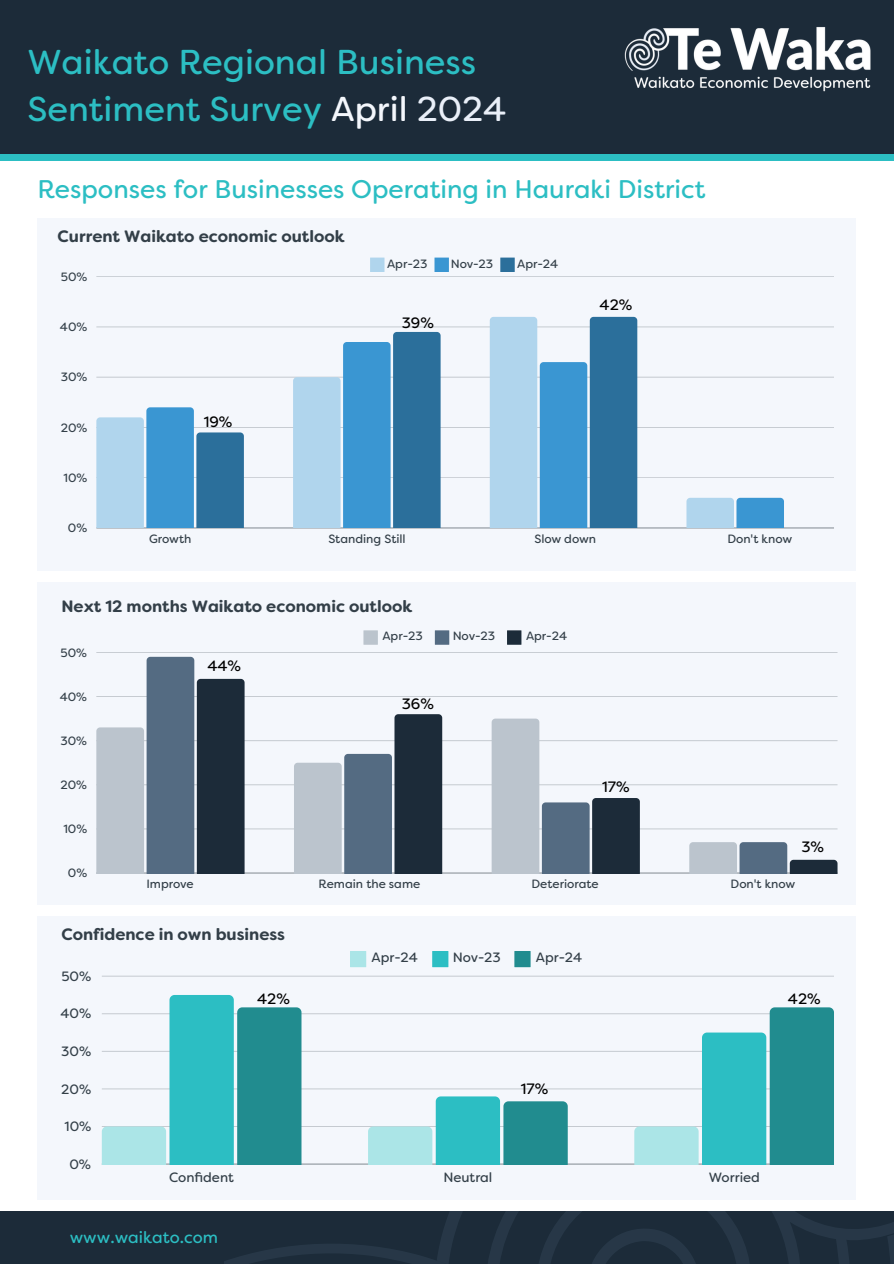
<style>
.page{position:relative;width:894px;height:1264px;background:#fff}
.page>*{position:absolute;margin:0;border:0;box-sizing:border-box;transform-origin:0 0}
.t1{font:34.5px/47.2px "Filson Soft";color:#2cbec3}
.t2{font:25.5px "Filson Soft";color:#2cbec3}
.t3{font:700 16.5px "Filson Soft";color:#333f48}
.t4{font:16.5px "Filson Soft";color:#2cbec3}
.t5{font:15px "Filson Soft";color:#000}
.t6{font:13.5px "Filson Soft";color:#333f48}
.t7{font:12px "Filson Soft";color:#333f48}
.s1{color:#f4f7fc}
.s2{color:#e9eff8}
</style>
<div class="page">
<div style="left:0;top:0;width:893px;height:155px;background:#1c2b39"></div>
<img style="left:624px;top:27px;width:246px;height:65px">
<div style="left:0;top:154px;width:893px;height:7px;background:#2cbec3"></div>
<div style="left:0;top:1211px;width:893px;height:52px;background:#1c2b39"></div>
<svg style="left:224px;top:1211px;width:669px;height:52px"></svg>
<div style="left:37px;top:218px;width:818px;height:353px;background:#f4f7fc"></div>
<div style="left:370px;top:257px;width:14px;height:15px;background:#b0d5ed"></div>
<div style="left:434px;top:257px;width:15px;height:15px;background:#3a96d2"></div>
<div style="left:500px;top:257px;width:14px;height:15px;background:#2b6f9b"></div>
<hr style="left:96px;top:527px;width:737px;height:1px;background:#333f48">
<hr style="left:96px;top:477px;width:737px;height:1px;background:#333f48">
<hr style="left:96px;top:427px;width:737px;height:1px;background:#333f48">
<hr style="left:96px;top:377px;width:737px;height:1px;background:#333f48">
<hr style="left:96px;top:327px;width:737px;height:1px;background:#333f48">
<hr style="left:96px;top:276px;width:737px;height:1px;background:#333f48">
<svg style="left:96px;top:407px;width:148px;height:121px;background:#72acd1"></svg>
<svg style="left:293px;top:332px;width:147px;height:196px"></svg>
<svg style="left:489px;top:317px;width:148px;height:211px;background:#6fa8cd"></svg>
<svg style="left:686px;top:498px;width:97px;height:30px;background:#79b7e0"></svg>
<div style="left:37px;top:916px;width:819px;height:283px;background:#f4f7fc"></div>
<svg style="left:350px;top:951px;width:16px;height:16px"></svg>
<svg style="left:432px;top:951px;width:16px;height:16px"></svg>
<svg style="left:514px;top:951px;width:16px;height:16px"></svg>
<hr style="left:102px;top:1163px;width:731px;height:1px;background:#333f48">
<hr style="left:102px;top:1126px;width:731px;height:1px;background:#333f48">
<hr style="left:102px;top:1088px;width:731px;height:1px;background:#333f48">
<hr style="left:102px;top:1051px;width:731px;height:1px;background:#333f48">
<hr style="left:102px;top:1013px;width:731px;height:1px;background:#333f48">
<hr style="left:102px;top:975px;width:731px;height:1px;background:#333f48">
<svg style="left:102px;top:995px;width:199px;height:169px"></svg>
<svg style="left:368px;top:1096px;width:199px;height:68px"></svg>
<svg style="left:634px;top:1007px;width:199px;height:157px"></svg>
<div style="left:37px;top:582px;width:819px;height:322px;background:#f4f7fc"></div>
<svg style="left:363px;top:630px;width:15px;height:14px"></svg>
<svg style="left:435px;top:630px;width:14px;height:14px"></svg>
<svg style="left:507px;top:630px;width:14px;height:14px"></svg>
<hr style="left:96px;top:872px;width:741px;height:1px;background:#333f48">
<hr style="left:96px;top:828px;width:741px;height:1px;background:#333f48">
<hr style="left:96px;top:784px;width:741px;height:1px;background:#333f48">
<hr style="left:96px;top:740px;width:741px;height:1px;background:#333f48">
<hr style="left:96px;top:696px;width:741px;height:1px;background:#333f48">
<hr style="left:96px;top:652px;width:741px;height:1px;background:#333f48">
<svg style="left:96px;top:657px;width:148px;height:216px"></svg>
<svg style="left:294px;top:714px;width:148px;height:159px"></svg>
<svg style="left:491px;top:718px;width:148px;height:155px"></svg>
<svg style="left:689px;top:842px;width:148px;height:31px"></svg>
<h2 class="t1" style="left:27px;top:41px;width:480px">Waikato Regional Business<br>Sentiment Survey <span class="s1">April</span> <span class="s2">2024</span></h2>
<p class="t2" style="left:37px;top:179px;width:669px">Responses for Businesses Operating in Hauraki District</p>
<p class="t3" style="left:57px;top:230px;width:289px">Current Waikato economic outlook</p>
<p class="t7" style="left:61px;top:272px;width:28px">50%</p>
<p class="t7" style="left:60px;top:322px;width:29px">40%</p>
<p class="t7" style="left:61px;top:373px;width:28px">30%</p>
<p class="t7" style="left:61px;top:423px;width:28px">20%</p>
<p class="t7" style="left:64px;top:473px;width:25px">10%</p>
<h3 class="t5" style="left:204px;top:416px;width:30px">19%</h3>
<p class="t7" style="left:387px;top:259px;width:42px">Apr-23</p>
<p class="t7" style="left:450px;top:259px;width:44px">Nov-23</p>
<p class="t7" style="left:517px;top:259px;width:43px">Apr-24</p>
<p class="t5" style="left:401px;top:317px;width:34px">39%</p>
<p class="t5" style="left:599px;top:299px;width:34px">42%</p>
<p class="t7" style="left:68px;top:523px;width:21px">0%</p>
<p class="t7" style="left:149px;top:534px;width:44px">Growth</p>
<p class="t7" style="left:328px;top:534px;width:79px">Standing Still</p>
<p class="t7" style="left:534px;top:534px;width:63px">Slow down</p>
<p class="t7" style="left:727px;top:534px;width:66px">Don't know</p>
<p class="t3" style="left:61px;top:600px;width:352px">Next 12 months Waikato economic outlook</p>
<p class="t7" style="left:60px;top:648px;width:28px">50%</p>
<p class="t7" style="left:60px;top:692px;width:29px">40%</p>
<p class="t7" style="left:60px;top:736px;width:28px">30%</p>
<p class="t7" style="left:60px;top:780px;width:28px">20%</p>
<p class="t7" style="left:63px;top:824px;width:25px">10%</p>
<p class="t7" style="left:68px;top:868px;width:21px">0%</p>
<p class="t5" style="left:207px;top:660px;width:35px">44%</p>
<p class="t7" style="left:382px;top:631px;width:42px">Apr-23</p>
<p class="t7" style="left:452px;top:631px;width:44px">Nov-23</p>
<p class="t7" style="left:526px;top:631px;width:43px">Apr-24</p>
<p class="t5" style="left:401px;top:697px;width:34px">36%</p>
<h3 class="t5" style="left:602px;top:780px;width:29px">17%</h3>
<p class="t5" style="left:801px;top:841px;width:24px">3%</p>
<p class="t7" style="left:146px;top:879px;width:49px">Improve</p>
<p class="t7" style="left:318px;top:879px;width:103px">Remain the same</p>
<p class="t7" style="left:531px;top:879px;width:69px">Deteriorate</p>
<p class="t7" style="left:730px;top:879px;width:66px">Don't know</p>
<p class="t3" style="left:61px;top:928px;width:225px">Confidence in own business</p>
<p class="t6" style="left:61px;top:971px;width:31px">50%</p>
<p class="t6" style="left:60px;top:1008px;width:32px">40%</p>
<p class="t6" style="left:61px;top:1046px;width:31px">30%</p>
<p class="t6" style="left:61px;top:1083px;width:31px">20%</p>
<p class="t6" style="left:65px;top:1121px;width:28px">10%</p>
<p class="t6" style="left:69px;top:1158px;width:23px">0%</p>
<p class="t5" style="left:257px;top:992px;width:34px">42%</p>
<p class="t6" style="left:371px;top:952px;width:48px">Apr-24</p>
<p class="t6" style="left:453px;top:952px;width:49px">Nov-23</p>
<p class="t6" style="left:536px;top:952px;width:48px">Apr-24</p>
<p class="t5" style="left:520px;top:1083px;width:29px">17%</p>
<p class="t6" style="left:169px;top:1171px;width:66px">Confident</p>
<p class="t6" style="left:443px;top:1171px;width:51px">Neutral</p>
<p class="t6" style="left:708px;top:1171px;width:53px">Worried</p>
<h3 class="t4" style="left:70px;top:1231px;width:150px">www.waikato.com</h3>
<p class="t5" style="left:787px;top:992px;width:34px">42%</p>
</div>
